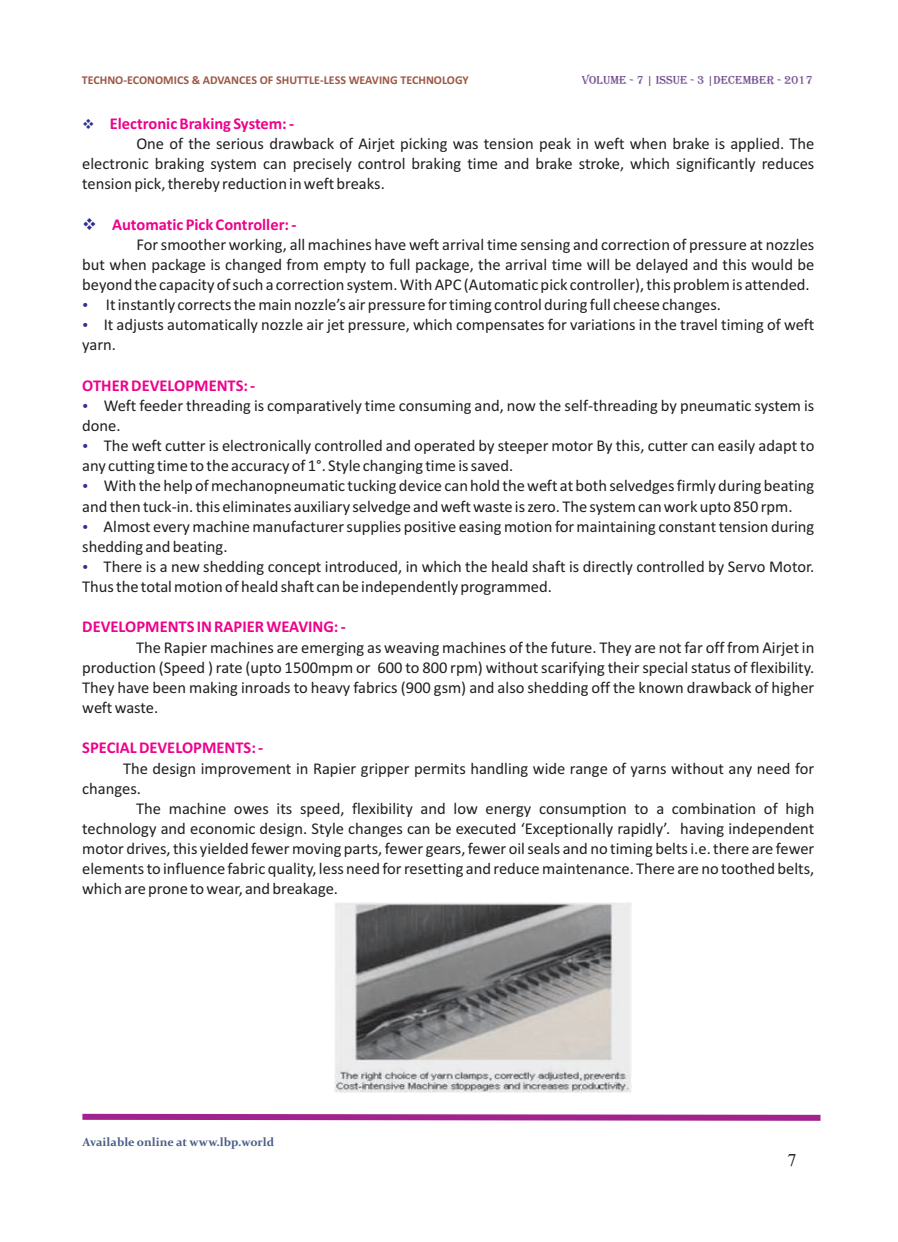
<style>
.page{position:relative;width:898px;height:1242px;background:#fff}
.page>*{position:absolute;margin:0;border:0;box-sizing:border-box;transform-origin:0 0}
.t1{font:18px "Times New Roman";color:#231f20}
.t2{font:16.5px/20.1px "Calibri";color:#231f20}
.t3{font:700 16.5px "Calibri";color:#ed028c}
.t4{font:700 12px "Calibri";color:#9c5946}
.t5{font:700 12px "Constantia";color:#485e88}
.t6{font:12px "Algerian";color:#674287}
</style>
<div class="page">
<svg style="left:82px;top:1113px;width:739px;height:8px;background:#b959aa"></svg>
<img style="left:334px;top:902px;width:296px;height:190px">
<p class="t4" style="left:82px;top:75px;width:388px">TECHNO-ECONOMICS &amp; ADVANCES OF SHUTTLE-LESS WEAVING TECHNOLOGY</p>
<p class="t6" style="left:581px;top:73px;width:232px">VOLUME - 7 | ISSUE - 3 |DECEMBER - 2017</p>
<p class="t3" style="left:110px;top:116px;width:186px">Electronic Braking System: -</p>
<p class="t2" style="left:82px;top:135px;width:733px;text-align:justify;text-indent:54px">One of the serious drawback of Airjet picking was tension peak in weft when brake is applied. The electronic braking system can precisely control braking time and brake stroke, which significantly reduces tension pick, thereby reduction in weft breaks.</p>
<p class="t3" style="left:112px;top:217px;width:186px">Automatic Pick Controller: -</p>
<p class="t2" style="left:136px;top:235px;width:679px">For smoother working, all machines have weft arrival time sensing and correction of pressure at nozzles</p>
<p class="t2" style="left:82px;top:256px;width:733px">but when package is changed from empty to full package, the arrival time will be delayed and this would be</p>
<p class="t2" style="left:82px;top:276px;width:728px">beyond the capacityof such a correction system. With APC (Automatic pick controller), this problem is attended.</p>
<p class="t2" style="left:106px;top:296px;width:616px">It instantly corrects the main nozzle’s air pressure for timing control during full cheese changes.</p>
<p class="t2" style="left:104px;top:316px;width:712px">It adjusts automatically nozzle air jet pressure, which compensates for variations in the travel timing of weft</p>
<p class="t2" style="left:82px;top:336px;width:35px">yarn.</p>
<p class="t3" style="left:82px;top:378px;width:174px">OTHER DEVELOPMENTS: -</p>
<p class="t2" style="left:82px;top:397px;width:733px;text-indent:21px">Weft feeder threading is comparatively time consuming and, now the self-threading by pneumatic system is done.</p>
<p class="t2" style="left:82px;top:437px;width:733px;text-indent:21px">The weft cutter is electronically controlled and operated by steeper motor By this, cutter can easily adapt to any cutting time to the accuracy of 1°. Style changing time is saved.</p>
<p class="t2" style="left:82px;top:477px;width:733px;text-indent:21px">With the help of mechanopneumatic tucking device can hold the weft at both selvedges firmly during beating and then tuck-in. this eliminates auxiliary selvedge and weft waste is zero. The system can work upto 850 rpm.</p>
<p class="t2" style="left:82px;top:517px;width:733px;text-indent:21px">Almost every machine manufacturer supplies positive easing motion for maintaining constant tension during shedding and beating.</p>
<p class="t2" style="left:82px;top:558px;width:733px;text-indent:21px">There is a new shedding concept introduced, in which the heald shaft is directly controlled by Servo Motor.<br>Thus the total motion of heald shaft can be independently programmed.</p>
<p class="t3" style="left:82px;top:620px;width:265px">DEVELOPMENTS IN RAPIER WEAVING: -</p>
<p class="t2" style="left:82px;top:638px;width:733px;text-align:justify;text-indent:54px">The Rapier machines are emerging as weaving machines of the future. They are not far off from Airjet in production (Speed ) rate (upto 1500mpm or 600 to 800 rpm) without scarifying their special status of flexibility.<br>They have been making inroads to heavy fabrics (900 gsm) and also shedding off the known drawback of higher weft waste.</p>
<p class="t3" style="left:82px;top:741px;width:182px">SPECIAL DEVELOPMENTS: -</p>
<p class="t2" style="left:82px;top:759px;width:733px;text-indent:41px">The design improvement in Rapier gripper permits handling wide range of yarns without any need for changes.</p>
<p class="t2" style="left:82px;top:799px;width:733px;text-align:justify;text-indent:54px">The machine owes its speed, flexibility and low energy consumption to a combination of high technology and economic design. Style changes can be executed ‘Exceptionally rapidly’. having independent motor drives, this yielded fewer moving parts, fewer gears, fewer oil seals and no timing belts i.e. there are fewer elements to influence fabric quality, less need for resetting and reduce maintenance. There are no toothed belts, which are prone to wear, and breakage.</p>
<p class="t5" style="left:82px;top:1137px;width:193px">Available online at www.lbp.world</p>
<p class="t1" style="left:787px;top:1153px;width:10px">7</p>
</div>
